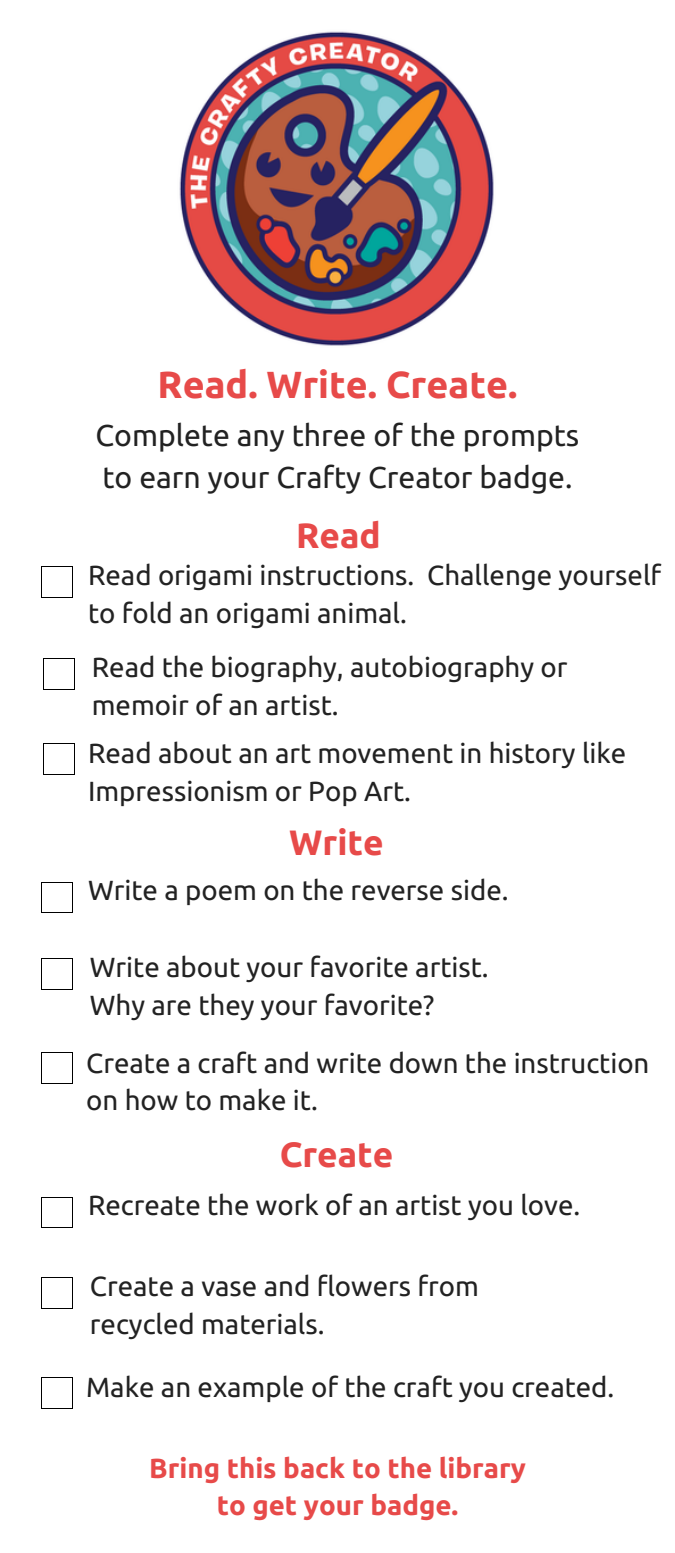
<style>
.page{position:relative;width:675px;height:1553px;background:#fff}
.page>*{position:absolute;margin:0;border:0;box-sizing:border-box;transform-origin:0 0}
.t1{font:700 37.75px "Ubuntu";color:#e74a49}
.t2{font:700 35.25px "Ubuntu";color:#e74a49}
.t3{font:30.25px/41.2px "Ubuntu";color:#222}
.t4{font:27.75px/37.5px "Ubuntu";color:#222}
.t5{font:700 27.75px/37.5px "Ubuntu";color:#e74a49;text-align:center}
</style>
<div class="page">
<img style="left:167px;top:19px;width:339px;height:339px;border-radius:169px">
<hr style="left:41px;top:567px;width:1px;height:30px;background:#000">
<hr style="left:72px;top:567px;width:1px;height:30px;background:#000">
<hr style="left:42px;top:597px;width:30px;height:1px;background:#000">
<hr style="left:42px;top:566px;width:30px;height:1px;background:#000">
<hr style="left:43px;top:659px;width:1px;height:30px;background:#000">
<hr style="left:74px;top:659px;width:1px;height:30px;background:#000">
<hr style="left:44px;top:689px;width:30px;height:1px;background:#000">
<hr style="left:44px;top:658px;width:30px;height:1px;background:#000">
<hr style="left:43px;top:743px;width:1px;height:30px;background:#000">
<hr style="left:74px;top:743px;width:1px;height:30px;background:#000">
<hr style="left:44px;top:773px;width:30px;height:1px;background:#000">
<hr style="left:44px;top:743px;width:30px;height:1px;background:#000">
<hr style="left:41px;top:882px;width:1px;height:30px;background:#000">
<hr style="left:72px;top:882px;width:1px;height:30px;background:#000">
<hr style="left:42px;top:912px;width:30px;height:1px;background:#000">
<hr style="left:42px;top:881px;width:30px;height:1px;background:#000">
<hr style="left:41px;top:959px;width:1px;height:30px;background:#000">
<hr style="left:72px;top:959px;width:1px;height:30px;background:#000">
<hr style="left:42px;top:989px;width:30px;height:1px;background:#000">
<hr style="left:42px;top:958px;width:30px;height:1px;background:#000">
<hr style="left:41px;top:1053px;width:1px;height:30px;background:#000">
<hr style="left:72px;top:1053px;width:1px;height:30px;background:#000">
<hr style="left:42px;top:1083px;width:30px;height:1px;background:#000">
<hr style="left:42px;top:1052px;width:30px;height:1px;background:#000">
<hr style="left:41px;top:1197px;width:1px;height:30px;background:#000">
<hr style="left:72px;top:1197px;width:1px;height:30px;background:#000">
<hr style="left:42px;top:1227px;width:30px;height:1px;background:#000">
<hr style="left:42px;top:1196px;width:30px;height:1px;background:#000">
<hr style="left:41px;top:1278px;width:1px;height:30px;background:#000">
<hr style="left:72px;top:1278px;width:1px;height:30px;background:#000">
<hr style="left:42px;top:1308px;width:30px;height:1px;background:#000">
<hr style="left:42px;top:1277px;width:30px;height:1px;background:#000">
<hr style="left:41px;top:1377px;width:1px;height:30px;background:#000">
<hr style="left:72px;top:1377px;width:1px;height:30px;background:#000">
<hr style="left:42px;top:1407px;width:30px;height:1px;background:#000">
<hr style="left:42px;top:1376px;width:30px;height:1px;background:#000">
<h1 class="t1" style="left:158px;top:362px;width:361px">Read. Write. Create.</h1>
<p class="t3" style="left:96px;top:414px;width:485px">Complete any three of the prompts to earn your Crafty Creator badge.</p>
<p class="t2" style="left:296px;top:515px;width:86px">Read</p>
<p class="t4" style="left:88px;top:556px;width:575px">Read origami instructions. Challenge yourself to fold an origami animal.</p>
<p class="t4" style="left:92px;top:648px;width:477px">Read the biography, autobiography or memoir of an artist.</p>
<p class="t4" style="left:88px;top:734px;width:540px">Read about an art movement in history like<br>Impressionism or Pop Art.</p>
<p class="t2" style="left:289px;top:822px;width:96px">Write</p>
<p class="t4" style="left:88px;top:871px;width:422px">Write a poem on the reverse side.</p>
<p class="t4" style="left:90px;top:948px;width:400px">Write about your favorite artist.<br>Why are they your favorite?</p>
<p class="t4" style="left:86px;top:1043px;width:565px">Create a craft and write down the instruction on how to make it.</p>
<p class="t2" style="left:280px;top:1133px;width:115px">Create</p>
<p class="t4" style="left:88px;top:1186px;width:494px">Recreate the work of an artist you love.</p>
<p class="t4" style="left:90px;top:1267px;width:390px">Create a vase and flowers from recycled materials.</p>
<p class="t4" style="left:86px;top:1368px;width:530px">Make an example of the craft you created.</p>
<p class="t5" style="left:149px;top:1448px;width:378px">Bring this back to the library to get your badge.</p>
</div>
